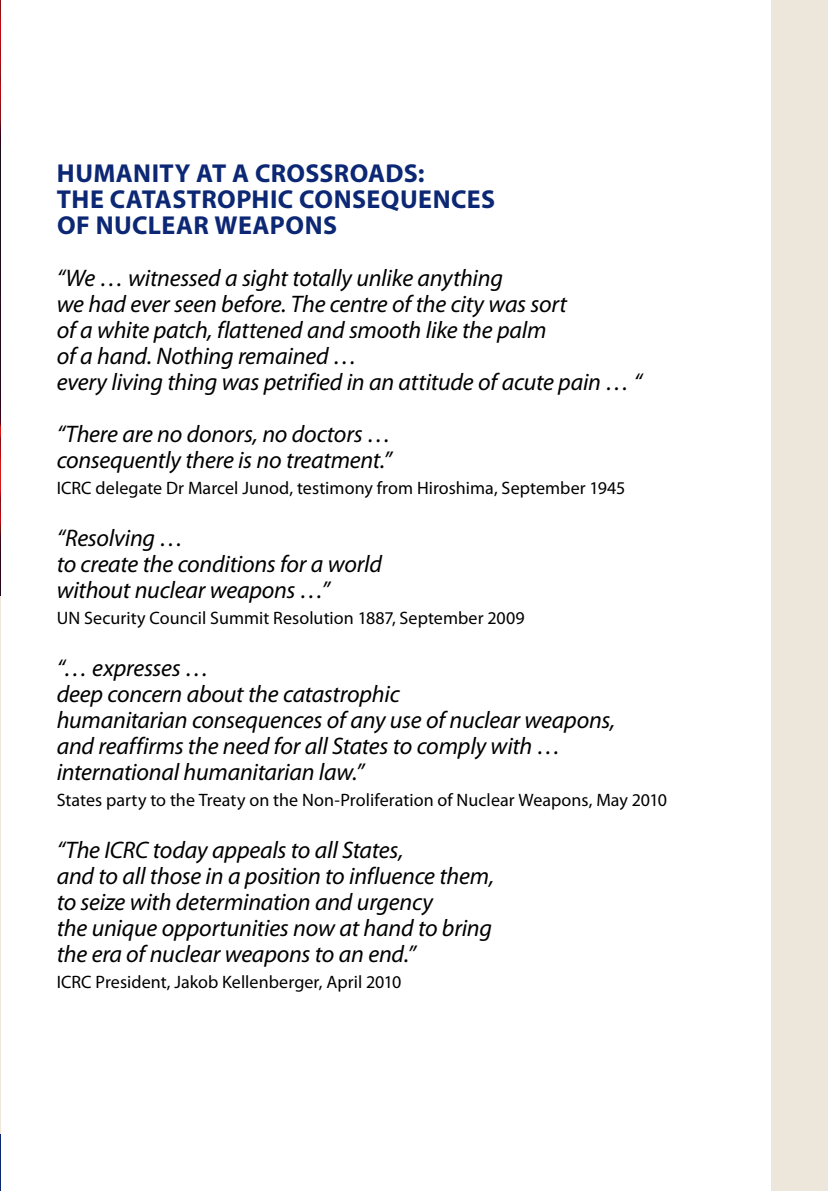
<style>
.page{position:relative;width:828px;height:1191px;background:#fff}
.page>*{position:absolute;margin:0;border:0;box-sizing:border-box;transform-origin:0 0}
.t1{font:700 26px/26px "Myriad Pro";letter-spacing:.015em;color:#0c2774}
.t2{font:italic 24px/26px "Myriad Pro";letter-spacing:-.01em;color:#000}
.t3{font:18px "Myriad Pro";letter-spacing:.005em;color:#000}
</style>
<div class="page">
<div style="left:771px;top:0;width:57px;height:1191px;background:#ede7db"></div>
<img style="left:0;top:0;width:1px;height:595px">
<p class="t1" style="left:57px;top:159px;width:440px">HUMANITY AT A CROSSROADS:<br>THE CATASTROPHIC CONSEQUENCES<br>OF NUCLEAR WEAPONS</p>
<p class="t2" style="left:57px;top:265px;width:587px">“We … witnessed a sight totally unlike anything<br>we had ever seen before. The centre of the city was sort<br>of a white patch, flattened and smooth like the palm<br>of a hand. Nothing remained …<br>every living thing was petrified in an attitude of acute pain … “</p>
<p class="t2" style="left:57px;top:421px;width:337px">“There are no donors, no doctors … consequently there is no treatment.”</p>
<p class="t3" style="left:57px;top:477px;width:570px">ICRC delegate Dr Marcel Junod, testimony from Hiroshima, September 1945</p>
<p class="t2" style="left:57px;top:525px;width:327px">“Resolving …<br>to create the conditions for a world without nuclear weapons …”</p>
<p class="t3" style="left:57px;top:607px;width:469px">UN Security Council Summit Resolution 1887, September 2009</p>
<p class="t2" style="left:57px;top:655px;width:560px">“… expresses …<br>deep concern about the catastrophic<br>humanitarian consequences of any use of nuclear weapons, and reaffirms the need for all States to comply with … international humanitarian law.”</p>
<p class="t3" style="left:57px;top:789px;width:612px">States party to the Treaty on the Non-Proliferation of Nuclear Weapons, May 2010</p>
<p class="t2" style="left:57px;top:837px;width:439px">“The ICRC today appeals to all States,<br>and to all those in a position to influence them, to seize with determination and urgency<br>the unique opportunities now at hand to bring the era of nuclear weapons to an end.”</p>
<p class="t3" style="left:57px;top:971px;width:346px">ICRC President, Jakob Kellenberger, April 2010</p>
</div>
